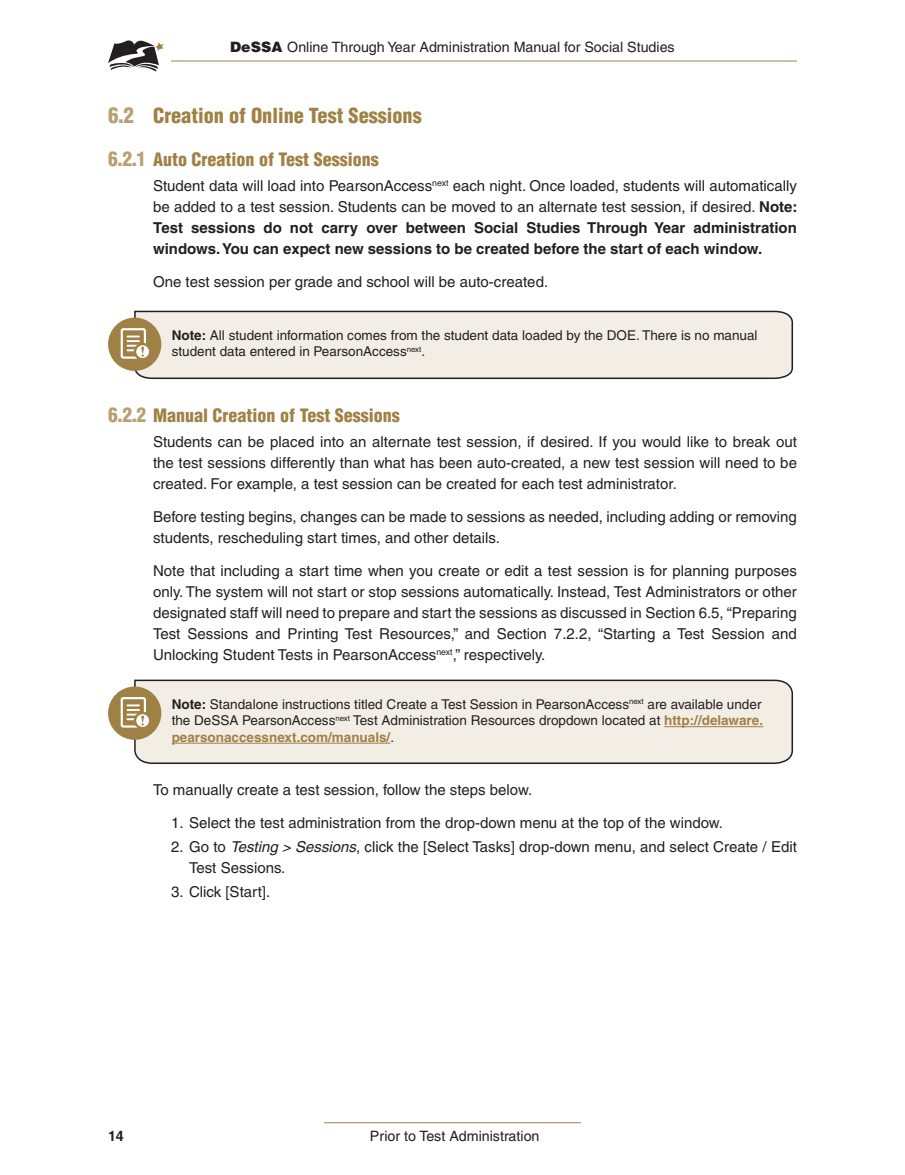
<style>
.page{position:relative;width:905px;height:1175px;background:#fff}
.page>*{position:absolute;margin:0;border:0;box-sizing:border-box;transform-origin:0 0}
.DE_-_Head_02{font:900 condensed 20.25px "Helvetica LT Pro";color:#a08145}
.DE_-_Head_03{font:900 condensed 18px "Helvetica LT Pro";color:#a08145}
.DE_-_Body_01{font:15px/21px "Helvetica LT Pro";color:#231f20;text-align:justify}
.t1{font:14.25px "Helvetica LT Pro";color:#231f20}
.t2{font:700 14.25px "Helvetica LT Pro";color:#231f20}
.DE_-_Shaded_Boxed_Te{font:13.5px/16.5px "Helvetica LT Pro";color:#231f20}
.s1{font-weight:900}
.s2{font-size:21px;color:#b8a073}
.s3{font-size:19.5px;color:#b8a073}
.s4{font-weight:700}
.s5{font-weight:700;color:#a08145}
.s6{font-style:italic}
</style>
<div class="page">
<hr style="left:324px;top:1122px;width:256px;height:1px;background:#a08145">
<svg style="left:108px;top:40px;width:56px;height:32px"></svg>
<hr style="left:171px;top:61px;width:625px;height:1px;background:#a08145">
<svg style="left:134px;top:310px;width:659px;height:70px;background:#e8e3dc"></svg>
<div style="left:108px;top:317px;width:53px;height:54px;background:#a08145;border-radius:50%"></div>
<div style="left:121px;top:328px;width:25px;height:31px;border:2px solid #fff;border-radius:2px"></div>
<div style="left:135px;top:344px;width:15px;height:15px;background:#fff;border-radius:50%"></div>
<div style="left:134px;top:343px;width:17px;height:17px;border:2px solid #a18144;border-radius:50%"></div>
<svg style="left:127px;top:335px;width:17px;height:22px"></svg>
<svg style="left:134px;top:679px;width:659px;height:85px;background:#e9e4dc"></svg>
<div style="left:108px;top:686px;width:53px;height:54px;background:#a08145;border-radius:50%"></div>
<div style="left:121px;top:697px;width:25px;height:30px;border:2px solid #fff;border-radius:2px"></div>
<svg style="left:135px;top:713px;width:15px;height:15px"></svg>
<div style="left:134px;top:711px;width:17px;height:18px;border:2px solid #a18144;border-radius:50%"></div>
<svg style="left:127px;top:704px;width:17px;height:21px"></svg>
<p class="t1" style="left:230px;top:38px;width:446px"><span class="s1">DeSSA</span> Online Through Year Administration Manual for Social Studies</p>
<h2 class="DE_-_Head_02" style="left:108px;top:103px;width:315px"><span class="s2">6.2</span> Creation of Online Test Sessions</h2>
<h3 class="DE_-_Head_03" style="left:108px;top:148px;width:272px"><span class="s3">6.2.1</span> Auto Creation of Test Sessions</h3>
<p class="DE_-_Body_01" style="left:153px;top:176px;width:646px">Student data will load into PearsonAccess<sup>next</sup> each night. Once loaded, students will automatically be added to a test session. Students can be moved to an alternate test session, if desired. <span class="s4">Note:<br>Test sessions do not carry over between Social Studies Through Year administration windows. You can expect new sessions to be created before the start of each window.</span></p>
<p class="DE_-_Body_01" style="left:153px;top:272px;width:396px">One test session per grade and school will be auto-created.</p>
<p class="DE_-_Shaded_Boxed_Te" style="left:172px;top:327px;width:587px"><span class="s4">Note:</span> All student information comes from the student data loaded by the DOE. There is no manual student data entered in PearsonAccess<sup>next</sup>.</p>
<h3 class="DE_-_Head_03" style="left:108px;top:404px;width:293px"><span class="s3">6.2.2</span> Manual Creation of Test Sessions</h3>
<p class="DE_-_Body_01" style="left:153px;top:431px;width:645px">Students can be placed into an alternate test session, if desired. If you would like to break out the test sessions differently than what has been auto-created, a new test session will need to be created. For example, a test session can be created for each test administrator.</p>
<p class="DE_-_Body_01" style="left:153px;top:506px;width:645px">Before testing begins, changes can be made to sessions as needed, including adding or removing students, rescheduling start times, and other details.</p>
<p class="DE_-_Body_01" style="left:153px;top:560px;width:645px">Note that including a start time when you create or edit a test session is for planning purposes only. The system will not start or stop sessions automatically. Instead, Test Administrators or other designated staff will need to prepare and start the sessions as discussed in Section 6.5, “Preparing Test Sessions and Printing Test Resources,” and Section 7.2.2, “Starting a Test Session and Unlocking Student Tests in PearsonAccess<sup>next</sup>,” respectively.</p>
<p class="DE_-_Shaded_Boxed_Te" style="left:172px;top:696px;width:593px"><span class="s4">Note:</span> Standalone instructions titled Create a Test Session in PearsonAccess<sup>next</sup> are available under the DeSSA PearsonAccess<sup>next</sup> Test Administration Resources dropdown located at <span class="s5">http://delaware. pearsonaccessnext.com/manuals/</span>.</p>
<p class="DE_-_Body_01" style="left:153px;top:779px;width:380px">To manually create a test session, follow the steps below.</p>
<p class="DE_-_Body_01" style="left:171px;top:812px;width:553px">1. Select the test administration from the drop-down menu at the top of the window.</p>
<p class="DE_-_Body_01" style="left:189px;top:836px;width:609px;text-indent:-18px">2. Go to <span class="s6">Testing &gt; Sessions</span>, click the [Select Tasks] drop-down menu, and select Create / Edit<br>Test Sessions.</p>
<p class="DE_-_Body_01" style="left:171px;top:881px;width:101px">3. Click [Start].</p>
<p class="t2" style="left:108px;top:1127px;width:17px">14</p>
<p class="t1" style="left:370px;top:1127px;width:171px">Prior to Test Administration</p>
</div>
